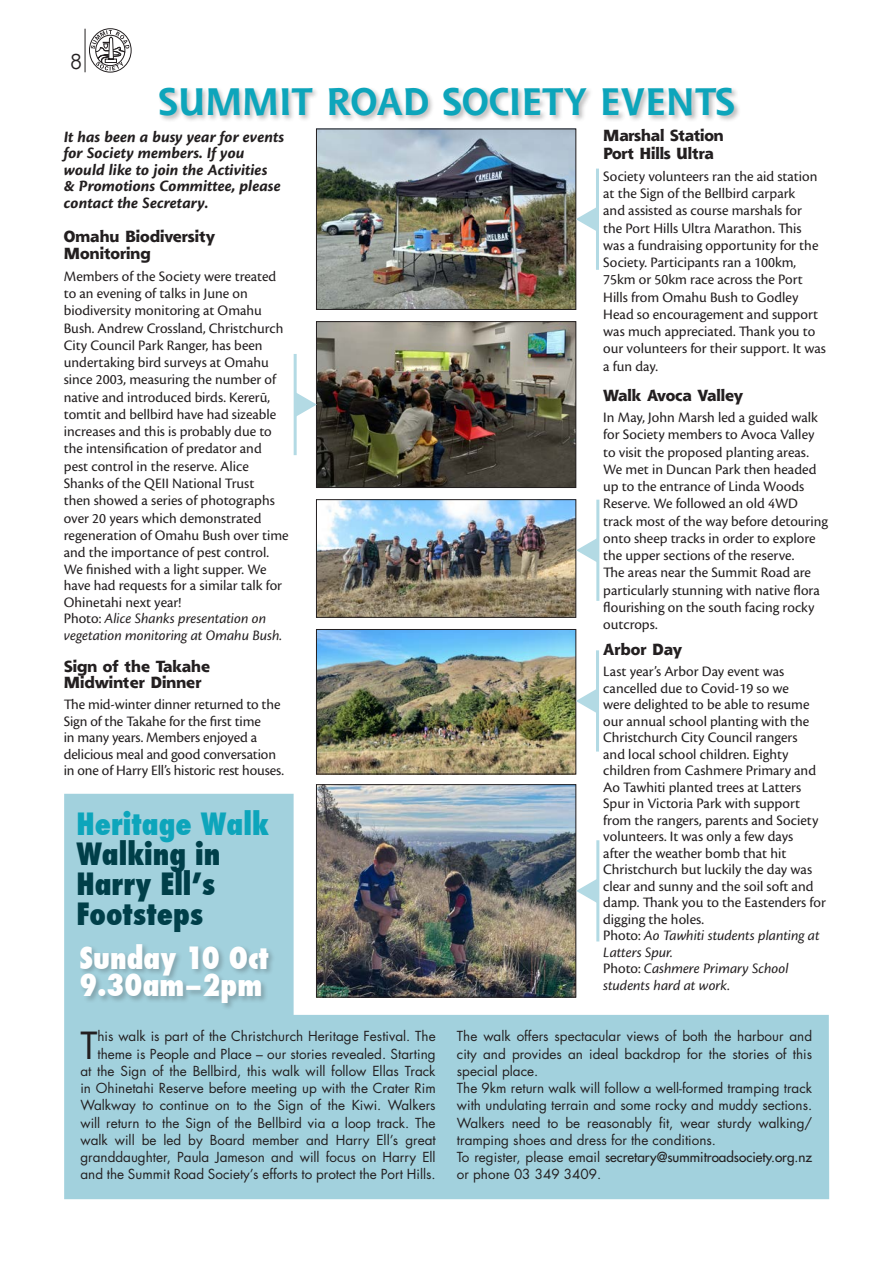
<style>
.page{position:relative;width:893px;height:1263px;background:#fff}
.page>*{position:absolute;margin:0;border:0;box-sizing:border-box;transform-origin:0 0}
.Body_Text_Cronos{font:700 37.5px "Shannon";color:#0da5bb}
.Body_Text_Cronos-2{font:36.45px "Futura";color:#231f20}
.Body_Text_Cronos-3{font:800 condensed 30px/30px "Futura";color:#003f49}
.Body_Text_Cronos-4{font:800 condensed 30px "Futura";color:#fff}
.Body_Text_Cronos-5{font:800 condensed 30px "Futura";color:#0da5bb}
.t1{font:21px "Shannon";color:#231f20}
.Body_Text_Cronos-6{font:16.5px/16.5px "Cronos Pro Bold Capt It";color:#231f20}
.Para_headers{font:800 15.75px/17.2px "Shannon";color:#231f20}
.Body_Text_Cronos-7{font:15px/17.2px "Cronos Pro";color:#231f20}
.Body_Text_Cronos-8{font:italic 15px/16.5px "Cronos Pro";letter-spacing:-.005em;color:#231f20}
.Body_Text_Cronos-9{font:13.5px/17.2px "Futura";color:#231f20;text-align:justify}
.s1{font-style:normal}
.s2{font-style:inherit}
</style>
<div class="page">
<svg style="left:64px;top:794px;width:765px;height:405px;fill:#a2d1dd"></svg>
<div style="left:89px;top:29px;width:42px;height:43px;border:1px solid #231f20;border-radius:50%"></div>
<svg style="left:91px;top:30px;width:38px;height:41px"></svg>
<hr style="left:85px;top:29px;width:1px;height:43px;background:#231f20">
<div style="left:79px;top:943px;width:197px;height:68px;background:#231f20;opacity:.25"></div>
<div style="left:158px;top:87px;width:583px;height:36px;background:#231f20;opacity:.3"></div>
<img style="left:318px;top:131px;width:256px;height:177px">
<div style="left:316px;top:129px;width:260px;height:181px;border:1px solid #231f20"></div>
<img style="left:318px;top:323px;width:256px;height:163px">
<div style="left:316px;top:321px;width:260px;height:167px;border:1px solid #231f20"></div>
<img style="left:318px;top:786px;width:256px;height:209px">
<div style="left:316px;top:784px;width:260px;height:213px;border:1px solid #231f20"></div>
<img style="left:318px;top:631px;width:256px;height:141px">
<div style="left:316px;top:629px;width:260px;height:145px;border:1px solid #231f20"></div>
<img style="left:318px;top:501px;width:256px;height:114px">
<div style="left:316px;top:499px;width:260px;height:118px;border:1px solid #231f20"></div>
<svg style="left:297px;top:392px;width:20px;height:25px"></svg>
<hr style="left:294px;top:354px;width:3px;height:101px;background:#b3dae4">
<svg style="left:576px;top:206px;width:20px;height:26px"></svg>
<hr style="left:596px;top:169px;width:3px;height:101px;background:#b3dae4">
<svg style="left:576px;top:537px;width:20px;height:26px"></svg>
<hr style="left:596px;top:500px;width:3px;height:101px;background:#b3dae4">
<svg style="left:576px;top:688px;width:20px;height:26px"></svg>
<hr style="left:596px;top:650px;width:3px;height:101px;background:#b3dae4">
<svg style="left:576px;top:878px;width:20px;height:26px"></svg>
<hr style="left:596px;top:840px;width:3px;height:101px;background:#b3dae4">
<h3 class="t1" style="left:70px;top:48px;width:14px">8</h3>
<p class="Body_Text_Cronos" style="left:158px;top:79px;width:578px">SUMMIT ROAD SOCIETY EVENTS</p>
<p class="Body_Text_Cronos-6" style="left:64px;top:129px;width:222px">It has been a busy year for events for Society members. If you would like to join the Activities<br>&amp; Promotions Committee, please contact the Secretary.</p>
<p class="Para_headers" style="left:603px;top:127px;width:122px;line-height:18px">Marshal Station<br>Port Hills Ultra</p>
<p class="Body_Text_Cronos-7" style="left:603px;top:168px;width:224px">Society volunteers ran the aid station at the Sign of the Bellbird carpark<br>and assisted as course marshals for<br>the Port Hills Ultra Marathon. This was a fundraising opportunity for the Society. Participants ran a 100km, 75km or 50km race across the Port Hills from Omahu Bush to Godley Head so encouragement and support was much appreciated. Thank you to our volunteers for their support. It was a fun day.</p>
<p class="Para_headers" style="left:64px;top:228px;width:153px">Omahu Biodiversity<br>Monitoring</p>
<p class="Body_Text_Cronos-7" style="left:64px;top:268px;width:226px">Members of the Society were treated to an evening of talks in June on biodiversity monitoring at Omahu Bush. Andrew Crossland, Christchurch City Council Park Ranger, has been undertaking bird surveys at Omahu since 2003, measuring the number of native and introduced birds. Kererū, tomtit and bellbird have had sizeable increases and this is probably due to the intensification of predator and pest control in the reserve. Alice Shanks of the QEII National Trust<br>then showed a series of photographs over 20 years which demonstrated regeneration of Omahu Bush over time and the importance of pest control.<br>We finished with a light supper. We have had requests for a similar talk for Ohinetahi next year!</p>
<p class="Body_Text_Cronos-8" style="left:64px;top:610px;width:220px"><span class="s1">Photo:</span> Alice Shanks presentation on vegetation monitoring at Omahu Bush.</p>
<p class="Para_headers" style="left:603px;top:386px;width:142px">Walk Avoca Valley</p>
<p class="Body_Text_Cronos-7" style="left:603px;top:409px;width:226px">In May, John Marsh led a guided walk for Society members to Avoca Valley to visit the proposed planting areas.<br>We met in Duncan Park then headed up to the entrance of Linda Woods Reserve. We followed an old 4WD track most of the way before detouring onto sheep tracks in order to explore the upper sections of the reserve.<br>The areas near the Summit Road are particularly stunning with native flora flourishing on the south facing rocky outcrops.</p>
<p class="Para_headers" style="left:603px;top:641px;width:81px">Arbor Day</p>
<p class="Body_Text_Cronos-7" style="left:603px;top:663px;width:224px;line-height:16.5px">Last year’s Arbor Day event was cancelled due to Covid-19 so we<br>were delighted to be able to resume our annual school planting with the Christchurch City Council rangers<br>and local school children. Eighty children from Cashmere Primary and Ao Tawhiti planted trees at Latters Spur in Victoria Park with support from the rangers, parents and Society volunteers. It was only a few days<br>after the weather bomb that hit Christchurch but luckily the day was clear and sunny and the soil soft and damp. Thank you to the Eastenders for digging the holes.</p>
<p class="Body_Text_Cronos-8" style="left:603px;top:927px;width:218px"><span class="s1">Photo:</span> Ao Tawhiti students planting at<br>Latters Spur.</p>
<p class="Body_Text_Cronos-8" style="left:603px;top:960px;width:187px"><span class="s1">Photo:</span> Cashmere Primary School students hard at work.</p>
<p class="Para_headers" style="left:64px;top:658px;width:148px;line-height:16.5px">Sign of the Takahe<br>Midwinter Dinner</p>
<p class="Body_Text_Cronos-7" style="left:64px;top:696px;width:222px;line-height:16.5px">The mid-winter dinner returned to the Sign of the Takahe for the first time<br>in many years. Members enjoyed a delicious meal and good conversation in one of Harry Ell’s historic rest houses.</p>
<p class="Body_Text_Cronos-5" style="left:76px;top:804px;width:194px">Heritage Walk</p>
<p class="Body_Text_Cronos-3" style="left:76px;top:839px;width:146px">Walking in</p>
<p class="Body_Text_Cronos-3" style="left:76px;top:869px;width:140px">Harry Ell’s<br>Footsteps</p>
<p class="Body_Text_Cronos-4" style="left:79px;top:937px;width:191px">Sunday 10 Oct</p>
<p class="Body_Text_Cronos-4" style="left:79px;top:965px;width:184px">9.30am–2pm</p>
<p class="Body_Text_Cronos-9" style="left:80px;top:1027px;width:357px;text-align:right">his walk is part of the Christchurch Heritage Festival. The theme is People and Place – our stories revealed. Starting<br>at the Sign of the Bellbird, this walk will follow Ellas Track in Ohinetahi Reserve before meeting up with the Crater Rim Walkway to continue on to the Sign of the Kiwi. Walkers will return to the Sign of the Bellbird via a loop track. The walk will be led by Board member and Harry Ell’s great granddaughter, Paula Jameson and will focus on Harry Ell and the Summit Road Society’s efforts to protect the Port Hills.</p>
<p class="Body_Text_Cronos-9" style="left:457px;top:1027px;width:357px">The walk offers spectacular views of both the harbour and city and provides an ideal backdrop for the stories of this special place.</p>
<p class="Body_Text_Cronos-2" style="left:80px;top:1020px;width:19px">T</p>
<p class="Body_Text_Cronos-9" style="left:457px;top:1079px;width:357px">The 9km return walk will follow a well-formed tramping track with undulating terrain and some rocky and muddy sections.<br>Walkers need to be reasonably fit, wear sturdy walking/ tramping shoes and dress for the conditions.</p>
<p class="Body_Text_Cronos-9" style="left:457px;top:1148px;width:357px">To register, please email <span class="s2">secretary@summitroadsociety.org.nz </span>or phone 03 349 3409.</p>
</div>
